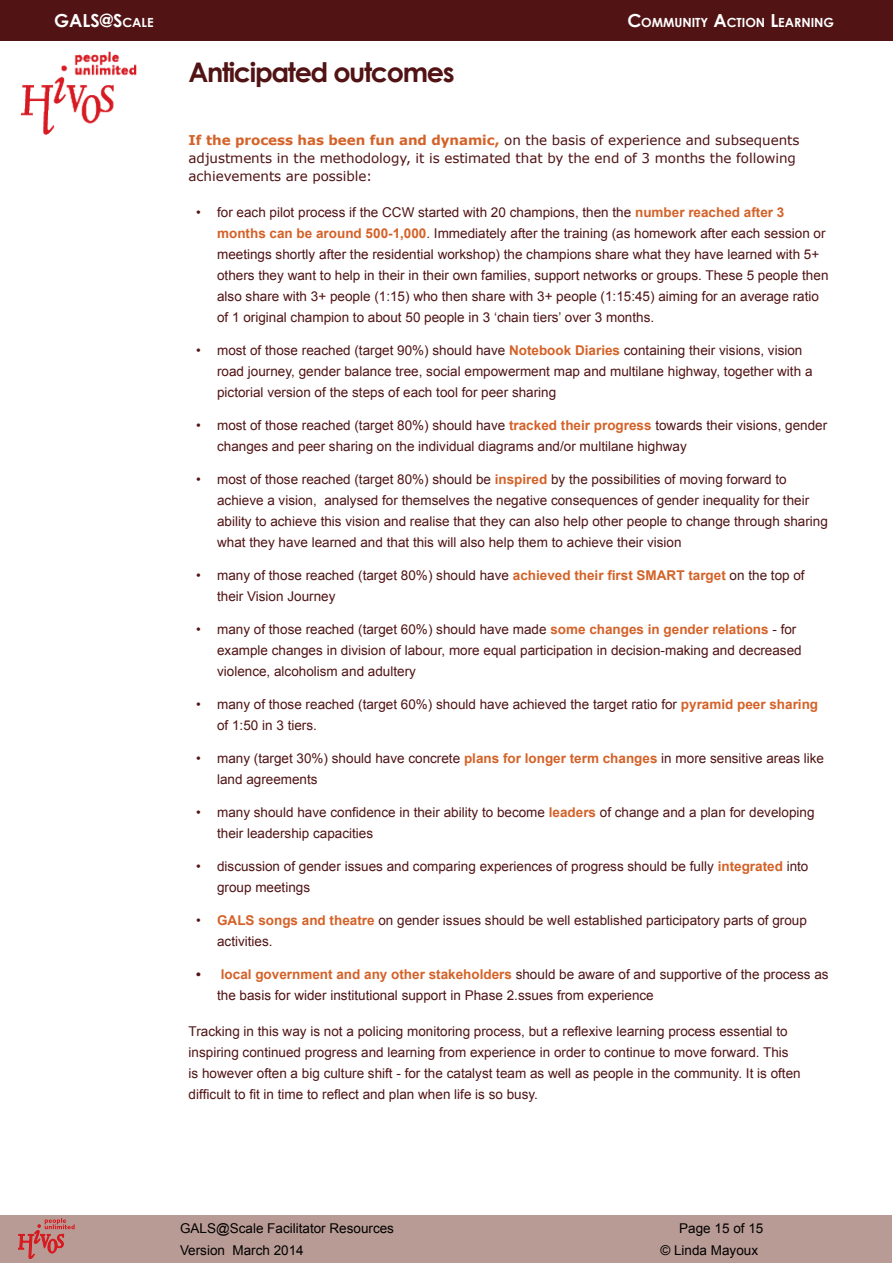
<style>
.page{position:relative;width:893px;height:1263px;background:#fff}
.page>*{position:absolute;margin:0;border:0;box-sizing:border-box;transform-origin:0 0}
.t1{font:700 27px "Century Gothic";letter-spacing:-.05em;color:#511314}
.t2{font:700 18px "Century Gothic";color:#fff}
.t3{font:13.5px/21px "Arial";color:#511314}
.t4{font:13.5px/18px "Verdana";letter-spacing:-.005em;color:#511314}
.t5{font:13.5px "Arial";color:#000}
.t6{font:700 12.6px "Century Gothic";color:#fff}
.s1{font-size:12.6px}
.s2{font-size:18px}
.s3{font-weight:700;color:#d46228}
.s4{font-weight:700}
</style>
<div class="page">
<div style="left:0;top:1215px;width:891px;height:48px;background:#b99b95"></div>
<div style="left:0;top:0;width:893px;height:40px;background:#511314"></div>
<svg style="left:18px;top:1218px;width:57px;height:41px"></svg>
<img style="left:22px;top:52px;width:115px;height:82px">
<h2 class="t2" style="left:54px;top:7px;width:101px">GALS@S<span class="s1">CAL E</span></h2>
<p class="t6" style="left:627px;top:13px;width:207px"><span class="s2">C</span>OMMUNITY <span class="s2">A</span>CTION <span class="s2">L</span>EARNING</p>
<h1 class="t1" style="left:189px;top:51px;width:267px">Anticipated outcomes</h1>
<p class="t4" style="left:189px;top:131px;width:612px"><span class="s3">If the process has been fun and dynamic,</span> on the basis of experience and subsequents adjustments in the methodology, it is estimated that by the end of 3 months the following achievements are possible:</p>
<p class="t3" style="left:217px;top:201px;width:613px;text-indent:-21px">• for each pilot process if the CCW started with 20 champions, then the <span class="s3">number reached after 3 months can be around 500-1,000</span>. Immediately after the training (as homework after each session or meetings shortly after the residential workshop) the champions share what they have learned with 5+ others they want to help in their in their own families, support networks or groups. These 5 people then also share with 3+ people (1:15) who then share with 3+ people (1:15:45) aiming for an average ratio of 1 original champion to about 50 people in 3 ‘chain tiers’ over 3 months.</p>
<p class="t3" style="left:217px;top:339px;width:597px;text-indent:-21px">• most of those reached (target 90%) should have <span class="s3">Notebook Diaries</span> containing their visions, vision road journey, gender balance tree, social empowerment map and multilane highway, together with a pictorial version of the steps of each tool for peer sharing</p>
<p class="t3" style="left:217px;top:414px;width:612px;text-indent:-21px">• most of those reached (target 80%) should have <span class="s3">tracked their progress</span> towards their visions, gender changes and peer sharing on the individual diagrams and/or multilane highway</p>
<p class="t3" style="left:217px;top:468px;width:612px;text-indent:-21px">• most of those reached (target 80%) should be <span class="s3">inspired</span> by the possibilities of moving forward to achieve a vision, analysed for themselves the negative consequences of gender inequality for their ability to achieve this vision and realise that they can also help other people to change through sharing what they have learned and that this will also help them to achieve their vision</p>
<p class="t3" style="left:217px;top:564px;width:589px;text-indent:-21px">• many of those reached (target 80%) should have <span class="s3">achieved their first SMART target</span> on the top of their Vision Journey</p>
<p class="t3" style="left:217px;top:618px;width:586px;text-indent:-21px">• many of those reached (target 60%) should have made <span class="s3">some changes in gender relations</span> - for example changes in division of labour, more equal participation in decision-making and decreased violence, alcoholism and adultery</p>
<p class="t3" style="left:217px;top:693px;width:603px;text-indent:-21px">• many of those reached (target 60%) should have achieved the target ratio for <span class="s3">pyramid peer sharing </span>of 1:50 in 3 tiers.</p>
<p class="t3" style="left:217px;top:747px;width:608px;text-indent:-21px">• many (target 30%) should have concrete <span class="s3">plans for longer term changes</span> in more sensitive areas like land agreements</p>
<p class="t3" style="left:217px;top:801px;width:599px;text-indent:-21px">• many should have confidence in their ability to become <span class="s3">leaders</span> of change and a plan for developing their leadership capacities</p>
<p class="t3" style="left:217px;top:855px;width:593px;text-indent:-21px">• discussion of gender issues and comparing experiences of progress should be fully <span class="s3">integrated</span> into group meetings</p>
<p class="t3" style="left:217px;top:909px;width:591px;text-indent:-21px">• <span class="s3">GALS songs and theatre</span> on gender issues should be well established participatory parts of group activities.</p>
<p class="t3" style="left:217px;top:963px;width:613px;text-indent:-21px"><span class="s4">•</span> <span class="s3">local government and any other stakeholders</span> should be aware of and supportive of the process as the basis for wider institutional support in Phase 2.ssues from experience</p>
<p class="t3" style="left:189px;top:1020px;width:614px">Tracking in this way is not a policing monitoring process, but a reflexive learning process essential to inspiring continued progress and learning from experience in order to continue to move forward. This is however often a big culture shift - for the catalyst team as well as people in the community. It is often difficult to fit in time to reflect and plan when life is so busy.</p>
<p class="t5" style="left:180px;top:1219px;width:216px">GALS@Scale Facilitator Resources</p>
<p class="t5" style="left:679px;top:1219px;width:86px">Page 15 of 15</p>
<p class="t5" style="left:180px;top:1240px;width:125px">Version March 2014</p>
<p class="t5" style="left:660px;top:1240px;width:99px">© Linda Mayoux</p>
</div>
